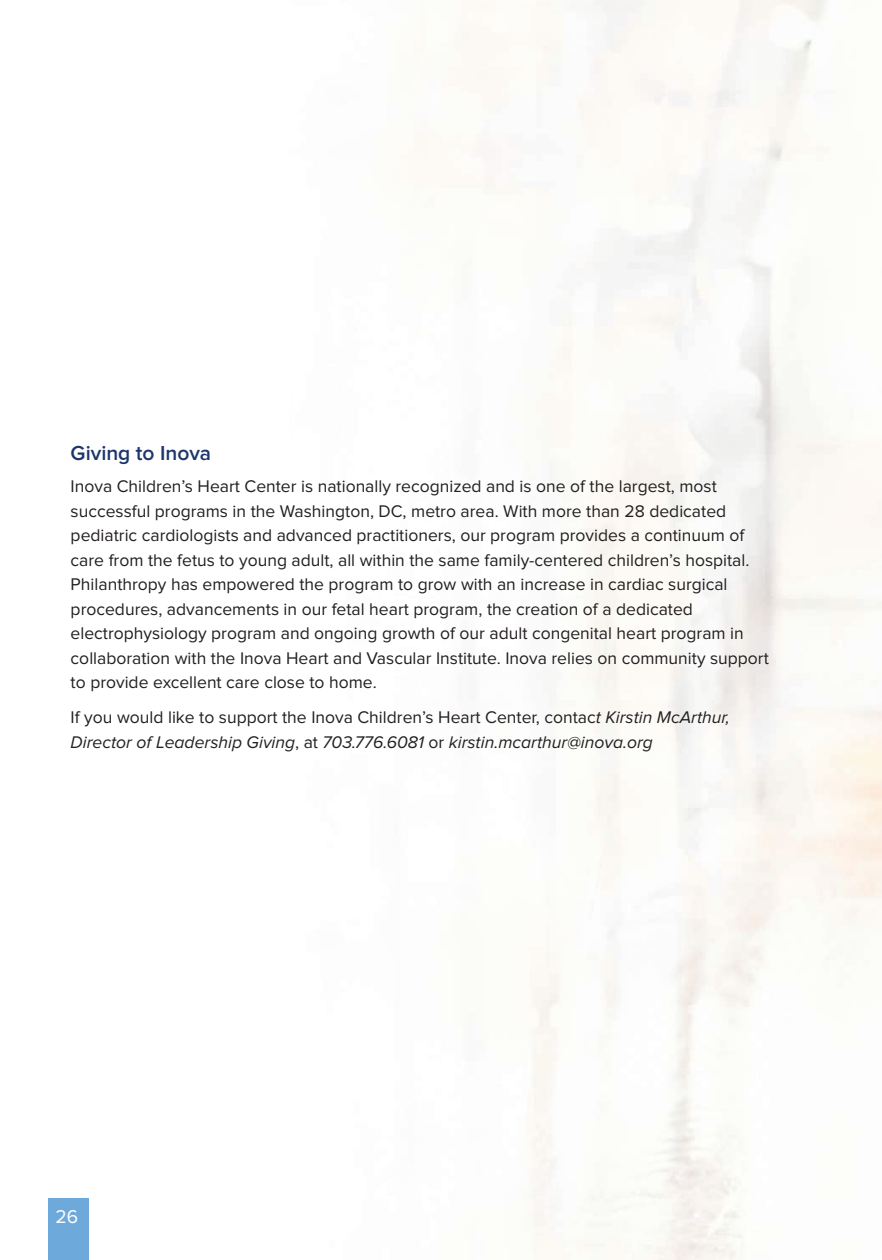
<style>
.page{position:relative;width:882px;height:1260px;background:#fff}
.page>*{position:absolute;margin:0;border:0;box-sizing:border-box;transform-origin:0 0}
.t1{font:600 21px "Proxima Nova";color:#1d366c}
.t2{font:19.25px "Proxima Nova";color:#fff}
.t3{font:17.5px/24.5px "Proxima Nova";color:#231f20}
.t4{font:italic 17.5px/24.5px "Proxima Nova";color:#231f20}
.s1{font-style:normal}
</style>
<div class="page">
<div style="left:48px;top:1199px;width:40px;height:61px;background:#6ea9db"></div>
<p class="t1" style="left:71px;top:441px;width:142px">Giving to Inova</p>
<p class="t3" style="left:71px;top:475px;width:700px">Inova Children’s Heart Center is nationally recognized and is one of the largest, most successful programs in the Washington, DC, metro area. With more than 28 dedicated pediatric cardiologists and advanced practitioners, our program provides a continuum of care from the fetus to young adult, all within the same family-centered children’s hospital.<br>Philanthropy has empowered the program to grow with an increase in cardiac surgical procedures, advancements in our fetal heart program, the creation of a dedicated electrophysiology program and ongoing growth of our adult congenital heart program in collaboration with the Inova Heart and Vascular Institute. Inova relies on community support to provide excellent care close to home.</p>
<p class="t4" style="left:71px;top:706px;width:661px"><span class="s1">If you would like to support the Inova Children’s Heart Center, contac</span>t Kirstin McArthur,<br>Director of Leadership Giving<span class="s1">, at</span> 703.776.6081 <span class="s1">or</span> kirstin.mcarthur@inova.org</p>
<p class="t2" style="left:55px;top:1206px;width:24px">26</p>
</div>
